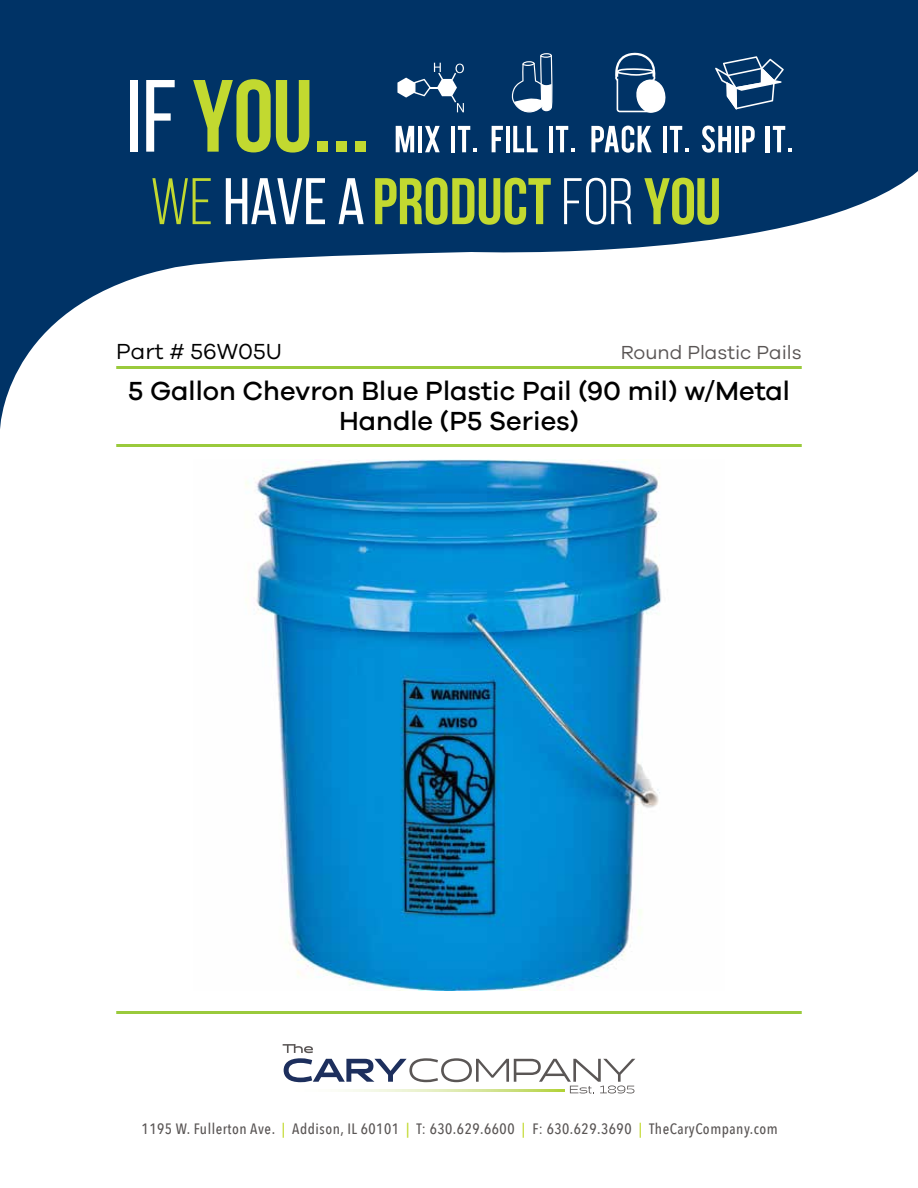
<style>
.page{position:relative;width:918px;height:1188px;background:#fff}
.page>*{position:absolute;margin:0;border:0;box-sizing:border-box;transform-origin:0 0}
.t1{font:500 27px/30px "Galano Grotesque";color:#000;text-align:center}
.t2{font:22.5px "Galano Grotesque";color:#000}
.t3{font:19.5px "Galano Grotesque";color:#5a5655}
.t4{font:500 15px "Avenir Next Condensed";letter-spacing:.035em;color:#5a5655}
.s1{color:#c2d930}
</style>
<div class="page">
<svg style="left:0;top:0;width:918px;height:429px;fill:#036"></svg>
<div style="left:130px;top:80px;width:8px;height:72px;background:#fff"></div>
<svg style="left:146px;top:80px;width:29px;height:72px"></svg>
<svg style="left:193px;top:79px;width:116px;height:74px;background:#648949"></svg>
<div style="left:317px;top:141px;width:11px;height:11px;background:#c2d930"></div>
<div style="left:336px;top:141px;width:11px;height:11px;background:#c2d930"></div>
<div style="left:355px;top:141px;width:11px;height:11px;background:#c2d930"></div>
<svg style="left:152px;top:178px;width:59px;height:46px;background:#356056"></svg>
<svg style="left:226px;top:178px;width:99px;height:46px"></svg>
<svg style="left:339px;top:178px;width:25px;height:46px"></svg>
<svg style="left:375px;top:178px;width:176px;height:47px;background:#688b48"></svg>
<svg style="left:564px;top:178px;width:68px;height:47px"></svg>
<svg style="left:644px;top:178px;width:75px;height:47px;background:#668a49"></svg>
<svg style="left:614px;top:52px;width:52px;height:61px"></svg>
<svg style="left:397px;top:63px;width:67px;height:49px"></svg>
<svg style="left:715px;top:56px;width:69px;height:53px"></svg>
<svg style="left:511px;top:53px;width:42px;height:60px"></svg>
<svg style="left:396px;top:126px;width:18px;height:26px"></svg>
<hr style="left:418px;top:126px;width:4px;height:26px;background:#fff">
<svg style="left:425px;top:126px;width:15px;height:26px"></svg>
<hr style="left:451px;top:126px;width:4px;height:26px;background:#fff">
<svg style="left:458px;top:126px;width:19px;height:26px"></svg>
<svg style="left:492px;top:126px;width:11px;height:26px"></svg>
<hr style="left:506px;top:126px;width:4px;height:26px;background:#fff">
<svg style="left:513px;top:126px;width:25px;height:26px"></svg>
<hr style="left:549px;top:126px;width:4px;height:26px;background:#fff">
<svg style="left:556px;top:126px;width:19px;height:26px"></svg>
<svg style="left:591px;top:126px;width:61px;height:27px"></svg>
<hr style="left:663px;top:126px;width:4px;height:26px;background:#fff">
<svg style="left:670px;top:126px;width:19px;height:26px"></svg>
<svg style="left:702px;top:126px;width:29px;height:27px"></svg>
<hr style="left:735px;top:126px;width:4px;height:26px;background:#fff">
<svg style="left:742px;top:126px;width:13px;height:26px"></svg>
<hr style="left:766px;top:126px;width:4px;height:26px;background:#fff">
<svg style="left:773px;top:126px;width:19px;height:26px"></svg>
<hr style="left:116px;top:366px;width:686px;height:3px;background:#9aca3c">
<hr style="left:116px;top:444px;width:686px;height:3px;background:#9aca3c">
<hr style="left:116px;top:1011px;width:686px;height:3px;background:#9aca3c">
<svg style="left:283px;top:1044px;width:352px;height:50px"></svg>
<img style="left:284px;top:1089px;width:281px;height:2px">
<img style="left:245px;top:460px;width:417px;height:531px">
<h2 class="t2" style="left:116px;top:337px;width:167px">Part # 56W05U</h2>
<h3 class="t3" style="left:621px;top:340px;width:182px">Round Plastic Pails</h3>
<h1 class="t1" style="left:128px;top:376px;width:663px">5 Gallon Chevron Blue Plastic Pail (90 mil) w/Metal<br>Handle (P5 Series)</h1>
<p class="t4" style="left:142px;top:1120px;width:638px">1195 W. Fullerton Ave. <span class="s1">|</span> Addison, IL 60101 <span class="s1">|</span> T: 630.629.6600 <span class="s1">|</span> F: 630.629.3690 <span class="s1">|</span> TheCaryCompany.com</p>
</div>
